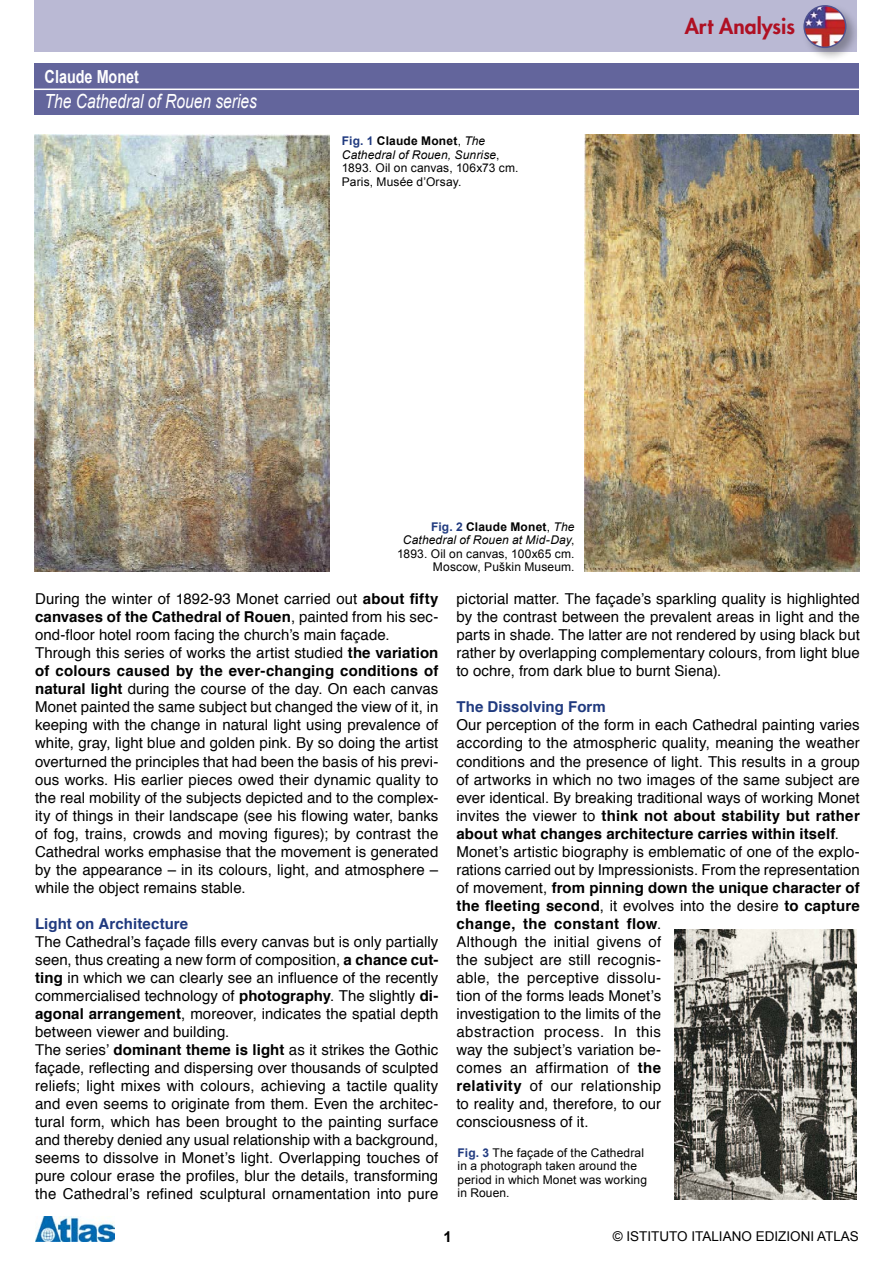
<style>
.page{position:relative;width:893px;height:1263px;background:#fff}
.page>*{position:absolute;margin:0;border:0;box-sizing:border-box;transform-origin:0 0}
.t1{font:800 21px "Futura";color:#af1023}
.t2{font:italic 19.5px "Arial";color:#fff;scale:.8 1}
.t3{font:700 18px "Arial";color:#fff;scale:.8 1}
.t4{font:15px/18px "Helvetica";letter-spacing:.005em;color:#000}
.t5{font:700 15px "Helvetica";letter-spacing:.005em;color:#203a7f}
.t6{font:700 15px "Arial";color:#000}
.t7{font:13.5px "Arial";color:#000}
.t8{font:12px/13.5px "Arial";letter-spacing:.015em;color:#000}
.s1{font-weight:700;color:#203a7f}
.s2{font-weight:700}
.s3{font-style:italic}
</style>
<div class="page">
<div style="left:34px;top:0;width:823px;height:52px;background:#bab9d4"></div>
<div style="left:802px;top:3px;width:59px;height:59px;background:#000;opacity:.3"></div>
<img style="left:804px;top:6px;width:42px;height:41px;border-radius:21px">
<div style="left:803px;top:5px;width:43px;height:43px;border:1px solid #4f5491;border-radius:50%"></div>
<div style="left:34px;top:64px;width:825px;height:51px;background:#63659c"></div>
<img style="left:35px;top:1216px;width:80px;height:26px">
<hr style="left:34px;top:89px;width:838px;height:1px;background:#fff">
<img style="left:34px;top:134px;width:296px;height:438px">
<img style="left:584px;top:134px;width:276px;height:438px">
<img style="left:674px;top:929px;width:183px;height:270px">
<p class="t3" style="left:45px;top:67px;width:120px">Claude Monet</p>
<h2 class="t2" style="left:45px;top:91px;width:267px">The Cathedral of Rouen series</h2>
<p class="t8" style="left:342px;top:134px;width:178px"><span class="s1">Fig. 1</span> <span class="s2">Claude Monet</span>, <span class="s3">The<br>Cathedral of Rouen, Sunrise</span>,<br>1893. Oil on canvas, 106x73 cm.<br>Paris, Musée d’Orsay.</p>
<h1 class="t1" style="left:685px;top:12px;width:112px">Art Analysis</h1>
<p class="t8" style="left:397px;top:520px;width:179px;text-align:right"><span class="s1">Fig. 2</span> <span class="s2">Claude Monet</span>, <span class="s3">The<br>Cathedral of Rouen at Mid-Day</span>,<br>1893. Oil on canvas, 100x65 cm.<br>Moscow, Puškin Museum.</p>
<p class="t4" style="left:35px;top:591px;width:405px">During the winter of 1892-93 Monet carried out <span class="s2">about fifty canvases of the Cathedral of Rouen</span>, painted from his sec&shy;ond-floor hotel room facing the church’s main façade.<br>Through this series of works the artist studied <span class="s2">the variation of colours caused by the ever-changing conditions of natural light</span> during the course of the day. On each canvas Monet painted the same subject but changed the view of it, in keeping with the change in natural light using prevalence of white, gray, light blue and golden pink. By so doing the artist overturned the principles that had been the basis of his previ&shy;ous works. His earlier pieces owed their dynamic quality to the real mobility of the subjects depicted and to the complex&shy;ity of things in their landscape (see his flowing water, banks of fog, trains, crowds and moving figures); by contrast the Cathedral works emphasise that the movement is generated by the appearance – in its colours, light, and atmosphere – while the object remains stable.</p>
<p class="t5" style="left:35px;top:911px;width:155px">Light on Architecture</p>
<p class="t4" style="left:35px;top:933px;width:405px">The Cathedral’s façade fills every canvas but is only partially seen, thus creating a new form of composition, <span class="s2">a chance cut&shy;ting</span> in which we can clearly see an influence of the recently commercialised technology of <span class="s2">photography</span>. The slightly <span class="s2">di&shy;agonal arrangement</span>, moreover, indicates the spatial depth between viewer and building.<br>The series’ <span class="s2">dominant theme is light</span> as it strikes the Gothic façade, reflecting and dispersing over thousands of sculpted reliefs; light mixes with colours, achieving a tactile quality and even seems to originate from them. Even the architec&shy;tural form, which has been brought to the painting surface and thereby denied any usual relationship with a background, seems to dissolve in Monet’s light. Overlapping touches of pure colour erase the profiles, blur the details, transforming the Cathedral’s refined sculptural ornamentation into pure</p>
<p class="t4" style="left:456px;top:591px;width:405px;text-align:justify">pictorial matter. The façade’s sparkling quality is highlighted by the contrast between the prevalent areas in light and the parts in shade. The latter are not rendered by using black but rather by overlapping complementary colours, from light blue to ochre, from dark blue to burnt Siena).</p>
<p class="t5" style="left:456px;top:695px;width:151px">The Dissolving Form</p>
<p class="t4" style="left:456px;top:717px;width:405px">Our perception of the form in each Cathedral painting varies according to the atmospheric quality, meaning the weather conditions and the presence of light. This results in a group of artworks in which no two images of the same subject are ever identical. By breaking traditional ways of working Monet invites the viewer to <span class="s2">think not about stability but rather about what changes architecture carries within itself</span>.<br>Monet’s artistic biography is emblematic of one of the explo&shy;rations carried out by Impressionists. From the representation of movement, <span class="s2">from pinning down the unique character of the fleeting second</span>, it evolves into the desire <span class="s2">to capture change, the constant flow</span>.<br>Although the initial givens of<br>the subject are still recognis-<br>able, the perceptive dissolu-<br>tion of the forms leads Monet’s<br>investigation to the limits of the<br>abstraction process. In this<br>way the subject’s variation be-<br>comes an affirmation of <span class="s2">the<br>relativity</span> of our relationship<br>to reality and, therefore, to our<br>consciousness of it.</p>
<p class="t8" style="left:458px;top:1145px;width:191px"><span class="s1">Fig. 3</span> The façade of the Cathedral in a photograph taken around the period in which Monet was working in Rouen.</p>
<p class="t6" style="left:443px;top:1228px;width:10px">1</p>
<p class="t7" style="left:613px;top:1228px;width:248px">© Istituto Italiano Edizioni Atlas</p>
</div>
